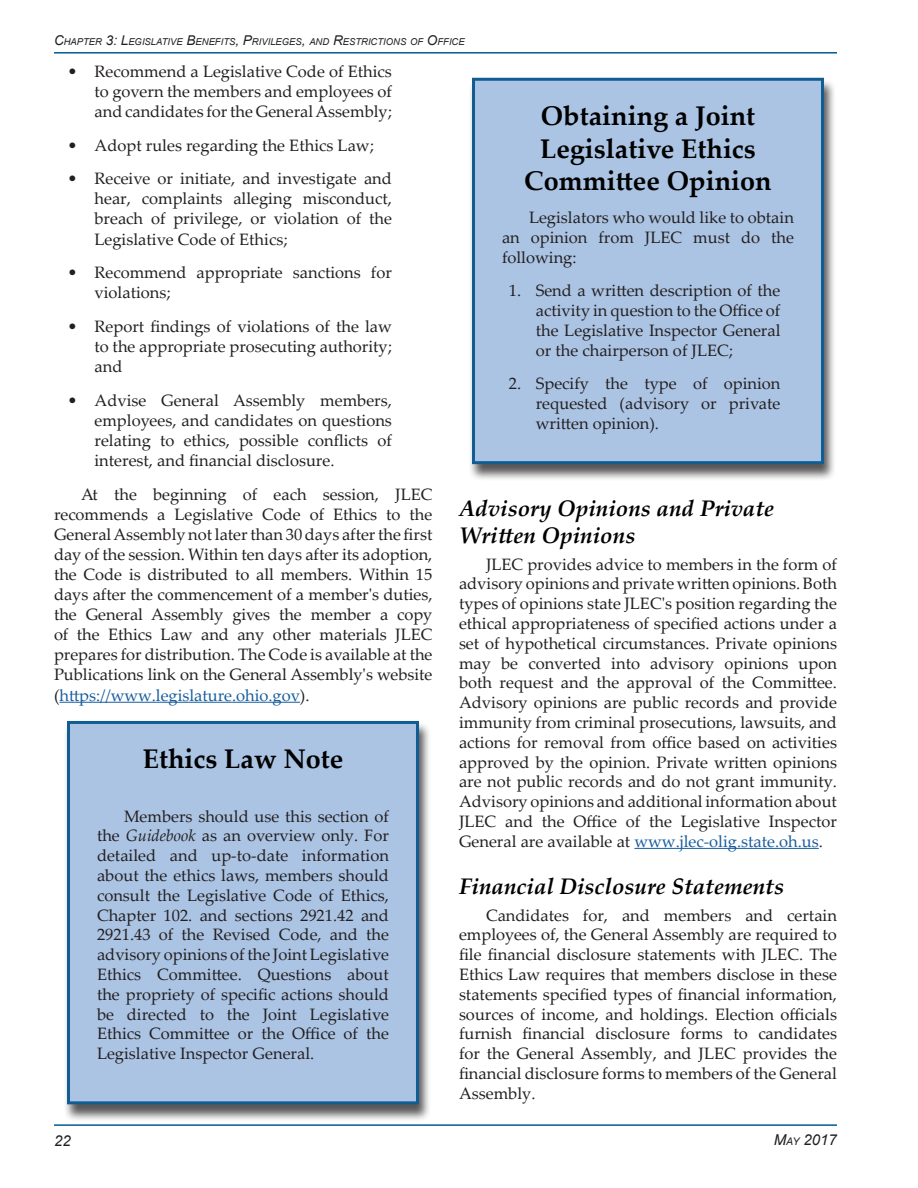
<style>
.page{position:relative;width:918px;height:1188px;background:#fff}
.page>*{position:absolute;margin:0;border:0;box-sizing:border-box;transform-origin:0 0}
.Box_Title{font:700 27px/32.4px "Palatino Linotype";color:#000;text-align:center}
.Subhead_2{font:italic 700 22.5px/27px "Palatino Linotype";color:#000}
.Body_Text{font:16.5px/19.8px "Palatino Linotype";color:#231f20;text-align:justify}
.t1{font:italic 15px "Arial";color:#231f20}
.t2{font:italic 15px "Arial";color:#231f20}
.t3{font:italic 9.45px "Arial";color:#231f20}
.s1{font-size:13.5px}
.s2{color:#175d9e}
.s3{font-style:italic}
.s4{font-size:10.5px}
</style>
<div class="page">
<hr style="left:54px;top:1124px;width:783px;height:2px;background:#015c92">
<hr style="left:54px;top:52px;width:783px;height:2px;background:#015c92">
<hr style="left:634px;top:848px;width:185px;height:1px;background:#175d9e">
<hr style="left:59px;top:702px;width:241px;height:1px;background:#175d9e">
<div style="left:63px;top:722px;width:369px;height:400px;background:#231f20;opacity:.75"></div>
<div style="left:69px;top:722px;width:348px;height:381px;background:#abc4e3"></div>
<div style="left:67px;top:721px;width:352px;height:383px;border:3px solid #115d93"></div>
<div style="left:468px;top:78px;width:369px;height:403px;background:#231f20;opacity:.75"></div>
<div style="left:474px;top:79px;width:348px;height:384px;background:#abc4e3"></div>
<div style="left:472px;top:78px;width:352px;height:386px;border:3px solid #115d93"></div>
<p class="t3" style="left:54px;top:36px;width:412px"><span class="s1">C</span>HAPTER <span class="s1">3: L</span>EGISLATIVE <span class="s1">B</span>ENEFITS<span class="s1">, P</span>RIVILEGES<span class="s1">,</span> AND <span class="s1">R</span>ESTRICTIONS OF <span class="s1">O</span>FFICE</p>
<p class="Body_Text" style="left:94px;top:61px;width:299px;text-indent:-27px">• Recommend a Legislative Code of Ethics to govern the members and employees of and candidates for the General Assembly;</p>
<p class="Body_Text" style="left:68px;top:135px;width:308px">• Adopt rules regarding the Ethics Law;</p>
<p class="Body_Text" style="left:94px;top:168px;width:299px;text-indent:-27px">• Receive or initiate, and investigate and hear, complaints alleging misconduct, breach of privilege, or violation of the Legislative Code of Ethics;</p>
<p class="Body_Text" style="left:94px;top:262px;width:299px;text-indent:-27px">• Recommend appropriate sanctions for violations;</p>
<p class="Body_Text" style="left:94px;top:316px;width:299px;text-indent:-27px">• Report findings of violations of the law to the appropriate prosecuting authority; and</p>
<p class="Body_Text" style="left:94px;top:389px;width:299px;text-indent:-27px">• Advise General Assembly members, employees, and candidates on questions relating to ethics, possible conflicts of interest, and financial disclosure.</p>
<p class="Body_Text" style="left:54px;top:483px;width:380px;text-indent:27px">At the beginning of each session, JLEC recommends a Legislative Code of Ethics to the General Assembly not later than 30 days after the first day of the session. Within ten days after its adoption, the Code is distributed to all members. Within 15 days after the commencement of a member's duties, the General Assembly gives the member a copy of the Ethics Law and any other materials JLEC prepares for distribution. The Code is available at the Publications link on the General Assembly's website (<span class="s2">https://www.legislature.ohio.gov</span>).</p>
<p class="Box_Title" style="left:143px;top:742px;width:202px">Ethics Law Note</p>
<p class="Body_Text" style="left:97px;top:805px;width:293px;text-indent:27px">Members should use this section of the <span class="s3">Guidebook</span> as an overview only. For detailed and up-to-date information about the ethics laws, members should consult the Legislative Code of Ethics, Chapter 102. and sections 2921.42 and 2921.43 of the Revised Code, and the advisory opinions of the Joint Legislative Ethics Committee. Questions about the propriety of specific actions should be directed to the Joint Legislative Ethics Committee or the Office of the Legislative Inspector General.</p>
<p class="Box_Title" style="left:524px;top:99px;width:249px">Obtaining a Joint<br>Legislative Ethics<br>Committee Opinion</p>
<p class="Body_Text" style="left:502px;top:207px;width:293px;text-indent:27px">Legislators who would like to obtain an opinion from JLEC must do the following:</p>
<p class="Body_Text" style="left:536px;top:280px;width:246px;text-indent:-27px">1. Send a written description of the activity in question to the Office of the Legislative Inspector General or the chairperson of JLEC;</p>
<p class="Body_Text" style="left:536px;top:373px;width:246px;text-indent:-27px">2. Specify the type of opinion requested (advisory or private written opinion).</p>
<p class="Subhead_2" style="left:459px;top:494px;width:317px">Advisory Opinions and Private<br>Written Opinions</p>
<p class="Body_Text" style="left:459px;top:553px;width:380px;text-indent:27px">JLEC provides advice to members in the form of advisory opinions and private written opinions. Both types of opinions state JLEC's position regarding the ethical appropriateness of specified actions under a set of hypothetical circumstances. Private opinions may be converted into advisory opinions upon both request and the approval of the Committee.<br>Advisory opinions are public records and provide immunity from criminal prosecutions, lawsuits, and actions for removal from office based on activities approved by the opinion. Private written opinions are not public records and do not grant immunity.<br>Advisory opinions and additional information about JLEC and the Office of the Legislative Inspector General are available at <span class="s2">www.jlec-olig.state.oh.us</span>.</p>
<p class="Subhead_2" style="left:459px;top:872px;width:326px">Financial Disclosure Statements</p>
<p class="Body_Text" style="left:459px;top:904px;width:380px;text-indent:27px">Candidates for, and members and certain employees of, the General Assembly are required to file financial disclosure statements with JLEC. The Ethics Law requires that members disclose in these statements specified types of financial information, sources of income, and holdings. Election officials furnish financial disclosure forms to candidates for the General Assembly, and JLEC provides the financial disclosure forms to members of the General Assembly.</p>
<p class="t2" style="left:54px;top:1131px;width:18px">22</p>
<p class="t1" style="left:774px;top:1130px;width:65px">M<span class="s4">AY</span> 2017</p>
</div>
